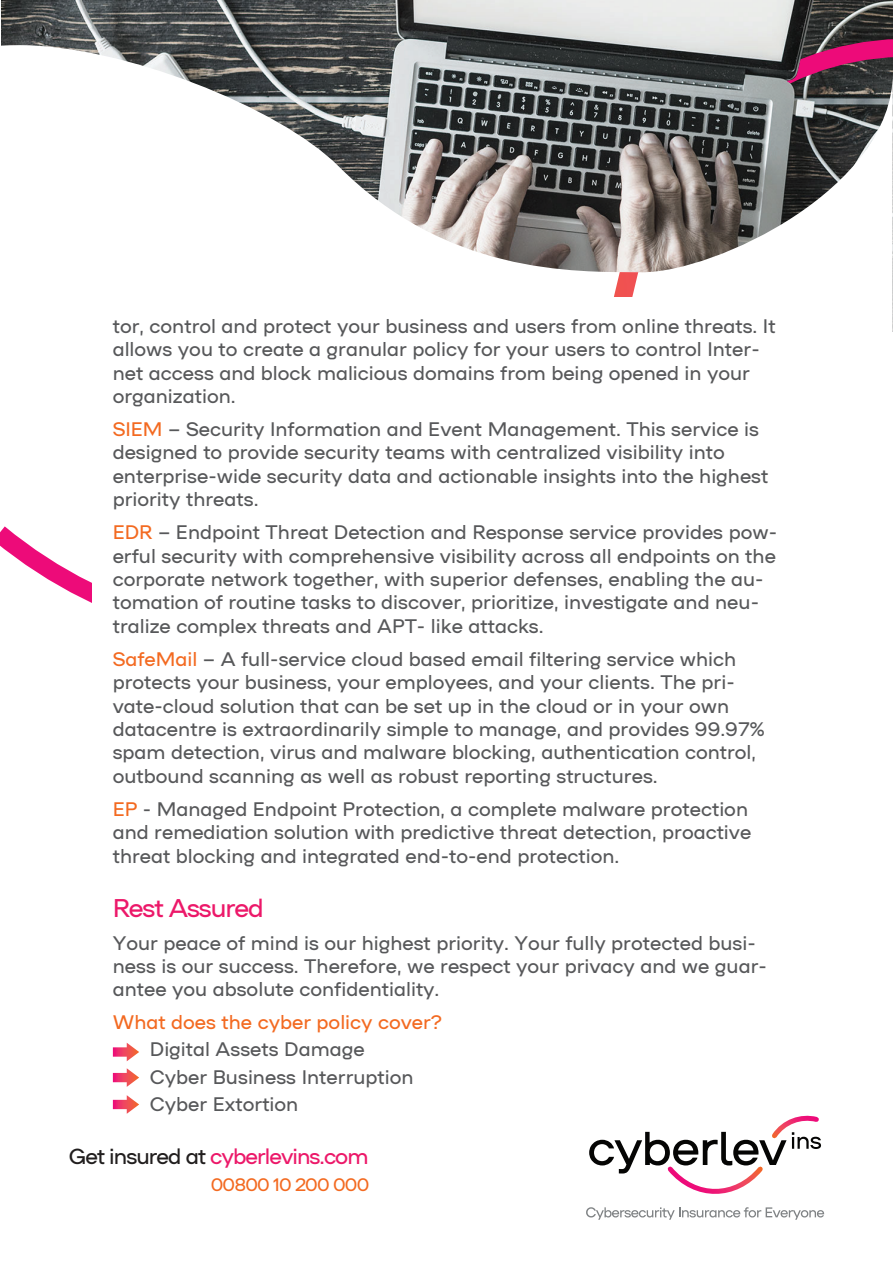
<style>
.page{position:relative;width:893px;height:1263px;background:#fff}
.page>*{position:absolute;margin:0;border:0;box-sizing:border-box;transform-origin:0 0}
.t1{font:25.5px "NAMU Pro";letter-spacing:-.045em;color:#ec1869}
.t2{font:21.75px "NAMU Pro";letter-spacing:-.045em;color:#ec1869}
.t3{font:19.5px/23.4px "NAMU Pro";color:#57585a}
.t4{font:19.5px "NAMU Pro";color:#f36a21}
.t5{font:18px "NAMU Pro";letter-spacing:-.045em;color:#f36a21}
.s1{color:#f36a21}
.s2{color:#211e1e}
</style>
<div class="page">
<img style="left:1px;top:1px;width:892px;height:44px">
<svg style="left:1px;top:45px;width:892px;height:287px"></svg>
<svg style="left:0;top:272px;width:675px;height:331px"></svg>
<svg style="left:786px;top:32px;width:107px;height:124px"></svg>
<div style="left:92px;top:297px;width:725px;height:843px;background:#fff"></div>
<svg style="left:113px;top:1043px;width:26px;height:18px"></svg>
<svg style="left:113px;top:1068px;width:26px;height:19px"></svg>
<svg style="left:113px;top:1095px;width:26px;height:19px"></svg>
<svg style="left:589px;top:1115px;width:232px;height:79px"></svg>
<svg style="left:586px;top:1207px;width:238px;height:13px"></svg>
<p class="t3" style="left:113px;top:314px;width:665px">tor, control and protect your business and users from online threats. It allows you to create a granular policy for your users to control Inter&shy;net access and block malicious domains from being opened in your organization.</p>
<p class="t3" style="left:113px;top:418px;width:657px"><span class="s1">SIEM</span> – Security Information and Event Management. This service is designed to provide security teams with centralized visibility into enterprise-wide security data and actionable insights into the highest priority threats.</p>
<p class="t3" style="left:113px;top:521px;width:666px"><span class="s1">EDR</span> – Endpoint Threat Detection and Response service provides pow&shy;erful security with comprehensive visibility across all endpoints on the corporate network together, with superior defenses, enabling the au&shy;tomation of routine tasks to discover, prioritize, investigate and neu&shy;tralize complex threats and APT- like attacks.</p>
<p class="t3" style="left:113px;top:647px;width:653px"><span class="s1">SafeMail</span> – A full-service cloud based email filtering service which protects your business, your employees, and your clients. The pri&shy;vate-cloud solution that can be set up in the cloud or in your own datacentre is extraordinarily simple to manage, and provides 99.97% spam detection, virus and malware blocking, authentication control, outbound scanning as well as robust reporting structures.</p>
<p class="t3" style="left:113px;top:797px;width:640px"><span class="s1">EP</span> - Managed Endpoint Protection, a complete malware protection and remediation solution with predictive threat detection, proactive threat blocking and integrated end-to-end protection.</p>
<h1 class="t1" style="left:113px;top:891px;width:153px">Rest Assured</h1>
<p class="t3" style="left:113px;top:931px;width:656px">Your peace of mind is our highest priority. Your fully protected busi&shy;ness is our success. Therefore, we respect your privacy and we guar&shy;antee you absolute confidentiality.</p>
<p class="t4" style="left:113px;top:1010px;width:331px">What does the cyber policy cover?</p>
<p class="t3" style="left:150px;top:1036px;width:265px;line-height:27px">Digital Assets Damage<br>Cyber Business Interruption<br>Cyber Extortion</p>
<p class="t2" style="left:69px;top:1142px;width:301px"><span class="s2">Get insured at</span> cyberlevins.com</p>
<p class="t5" style="left:211px;top:1172px;width:160px">00800 10 200 000</p>
</div>
